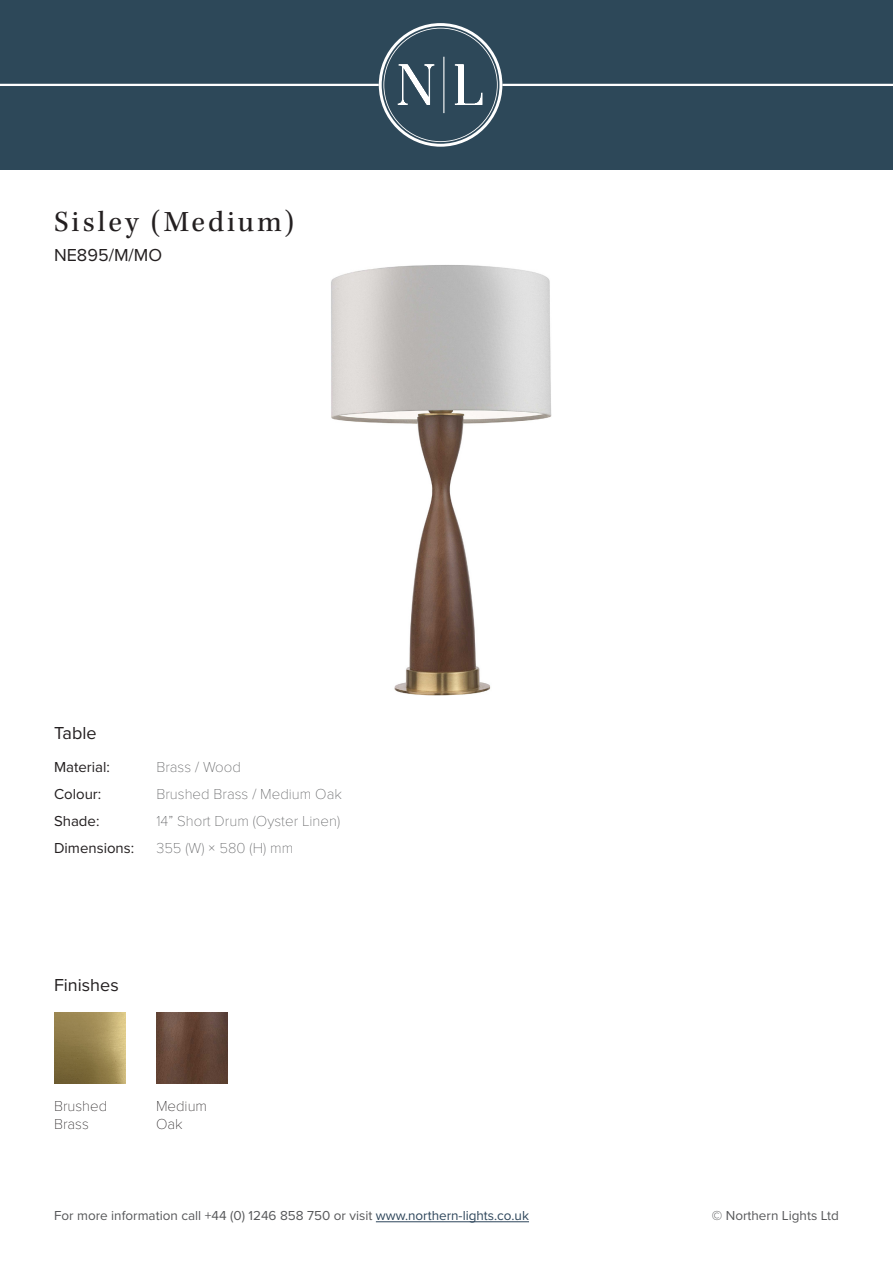
<style>
.page{position:relative;width:893px;height:1263px;background:#fff}
.page>*{position:absolute;margin:0;border:0;box-sizing:border-box;transform-origin:0 0}
.t1{font:30px "Kepler Std";letter-spacing:.1em;color:#231f20}
.t2{font:18px "Proxima Nova";color:#231f20}
.t3{font:100 15px "Proxima Nova T";color:#57585a}
.t4{font:15px/27px "Proxima Nova";color:#231f20}
.t5{font:100 15px/18px "Proxima Nova T";color:#231f20}
.t6{font:13.5px "Proxima Nova";color:#57585a}
.s1{color:#2e465b}
</style>
<div class="page">
<img style="left:331px;top:265px;width:220px;height:430px">
<hr style="left:376px;top:1221px;width:153px;height:1px;background:#2e465b">
<img style="left:54px;top:1012px;width:71px;height:72px">
<img style="left:156px;top:1012px;width:72px;height:72px">
<div style="left:0;top:0;width:893px;height:170px;background:#2d4859"></div>
<hr style="left:502px;top:84px;width:391px;height:2px;background:#fff">
<hr style="left:0;top:84px;width:379px;height:2px;background:#fff">
<svg style="left:379px;top:23px;width:123px;height:124px"></svg>
<p class="t1" style="left:54px;top:205px;width:242px">Sisley (Medium)</p>
<p class="t2" style="left:54px;top:242px;width:110px">NE895/M/MO</p>
<p class="t2" style="left:54px;top:719px;width:44px">Table</p>
<p class="t4" style="left:54px;top:753px;width:57px">Material:</p>
<p class="t4" style="left:54px;top:780px;width:49px">Colour:</p>
<p class="t4" style="left:54px;top:807px;width:82px">Shade:<br>Dimensions:</p>
<p class="t3" style="left:156px;top:756px;width:86px">Brass / Wood</p>
<p class="t3" style="left:156px;top:783px;width:187px">Brushed Brass / Medium Oak</p>
<p class="t3" style="left:156px;top:810px;width:185px">14” Short Drum (Oyster Linen)</p>
<p class="t3" style="left:156px;top:837px;width:138px">355 (W) × 580 (H) mm</p>
<p class="t2" style="left:54px;top:972px;width:66px">Finishes</p>
<p class="t5" style="left:54px;top:1096px;width:55px">Brushed<br>Brass</p>
<p class="t5" style="left:156px;top:1096px;width:53px">Medium<br>Oak</p>
<p class="t6" style="left:54px;top:1205px;width:476px">For more information call +44 (0) 1246 858 750 or visit <span class="s1">www.northern-lights.co.uk</span></p>
<p class="t6" style="left:712px;top:1205px;width:129px">© Northern Lights Ltd</p>
</div>
